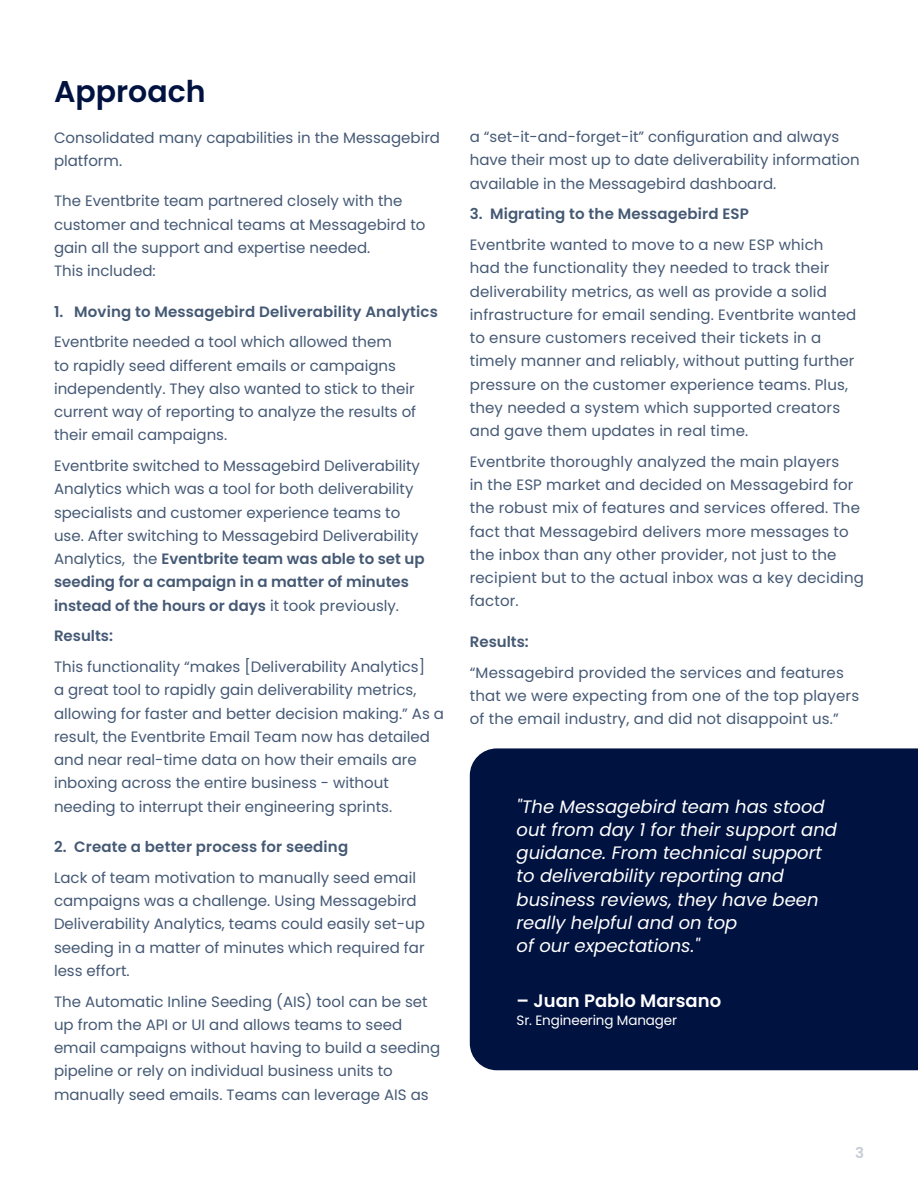
<style>
.page{position:relative;width:918px;height:1188px;background:#fff}
.page>*{position:absolute;margin:0;border:0;box-sizing:border-box;transform-origin:0 0}
.t1{font:600 30px "Poppins";color:#001240}
.t2{font:italic 18px/23.2px "Poppins";color:#fff}
.t3{font:600 18px "Poppins";color:#fff}
.t4{font:15px/23.2px "Poppins";color:#455975}
.t5{font:600 15px "Poppins";letter-spacing:.01em;color:#455975}
.t6{font:600 15px "Poppins";color:#c7cdd6}
.t7{font:13.5px "Poppins";letter-spacing:-.01em;color:#fff}
.s1{font-weight:600}
</style>
<div class="page">
<div style="left:470px;top:748px;width:448px;height:322px;background:#001240"></div>
<h1 class="t1" style="left:54px;top:74px;width:153px">Approach</h1>
<p class="t4" style="left:54px;top:126px;width:388px">Consolidated many capabilities in the Messagebird platform.</p>
<p class="t4" style="left:54px;top:190px;width:373px">The Eventbrite team partnered closely with the customer and technical teams at Messagebird to gain all the support and expertise needed.<br>This included:</p>
<p class="t5" style="left:54px;top:303px;width:385px">1. Moving to Messagebird Deliverability Analytics</p>
<p class="t4" style="left:54px;top:331px;width:364px">Eventbrite needed a tool which allowed them<br>to rapidly seed different emails or campaigns independently. They also wanted to stick to their current way of reporting to analyze the results of their email campaigns.</p>
<p class="t4" style="left:54px;top:454px;width:372px">Eventbrite switched to Messagebird Deliverability Analytics which was a tool for both deliverability specialists and customer experience teams to use. After switching to Messagebird Deliverability Analytics, the <span class="s1">Eventbrite team was able to set up seeding for a campaign in a matter of minutes instead of the hours or days</span> it took previously.</p>
<p class="t5" style="left:54px;top:627px;width:61px">Results:</p>
<p class="t4" style="left:54px;top:655px;width:392px">This functionality “makes [Deliverability Analytics]<br>a great tool to rapidly gain deliverability metrics, allowing for faster and better decision making.” As a result, the Eventbrite Email Team now has detailed and near real-time data on how their emails are inboxing across the entire business - without needing to interrupt their engineering sprints.</p>
<p class="t5" style="left:54px;top:838px;width:296px">2. Create a better process for seeding</p>
<p class="t4" style="left:54px;top:866px;width:372px">Lack of team motivation to manually seed email campaigns was a challenge. Using Messagebird Deliverability Analytics, teams could easily set-up seeding in a matter of minutes which required far less effort.</p>
<p class="t4" style="left:54px;top:990px;width:388px">The Automatic Inline Seeding (AIS) tool can be set up from the API or UI and allows teams to seed email campaigns without having to build a seeding pipeline or rely on individual business units to manually seed emails. Teams can leverage AIS as</p>
<p class="t4" style="left:470px;top:125px;width:392px">a “set-it-and-forget-it” configuration and always have their most up to date deliverability information available in the Messagebird dashboard.</p>
<p class="t5" style="left:470px;top:205px;width:281px">3. Migrating to the Messagebird ESP</p>
<p class="t4" style="left:470px;top:233px;width:388px">Eventbrite wanted to move to a new ESP which had the functionality they needed to track their deliverability metrics, as well as provide a solid infrastructure for email sending. Eventbrite wanted to ensure customers received their tickets in a timely manner and reliably, without putting further pressure on the customer experience teams. Plus, they needed a system which supported creators and gave them updates in real time.</p>
<p class="t4" style="left:470px;top:450px;width:396px">Eventbrite thoroughly analyzed the main players<br>in the ESP market and decided on Messagebird for the robust mix of features and services offered. The fact that Messagebird delivers more messages to the inbox than any other provider, not just to the recipient but to the actual inbox was a key deciding factor.</p>
<p class="t5" style="left:470px;top:633px;width:61px">Results:</p>
<p class="t4" style="left:470px;top:661px;width:391px">“Messagebird provided the services and features that we were expecting from one of the top players of the email industry, and did not disappoint us.”</p>
<p class="t2" style="left:517px;top:795px;width:322px">"The Messagebird team has stood out from day 1 for their support and guidance. From technical support to deliverability reporting and business reviews, they have been really helpful and on top<br>of our expectations."</p>
<p class="t3" style="left:517px;top:990px;width:206px">– Juan Pablo Marsano</p>
<p class="t7" style="left:517px;top:1012px;width:162px">Sr. Engineering Manager</p>
<p class="t6" style="left:855px;top:1144px;width:10px">3</p>
</div>
